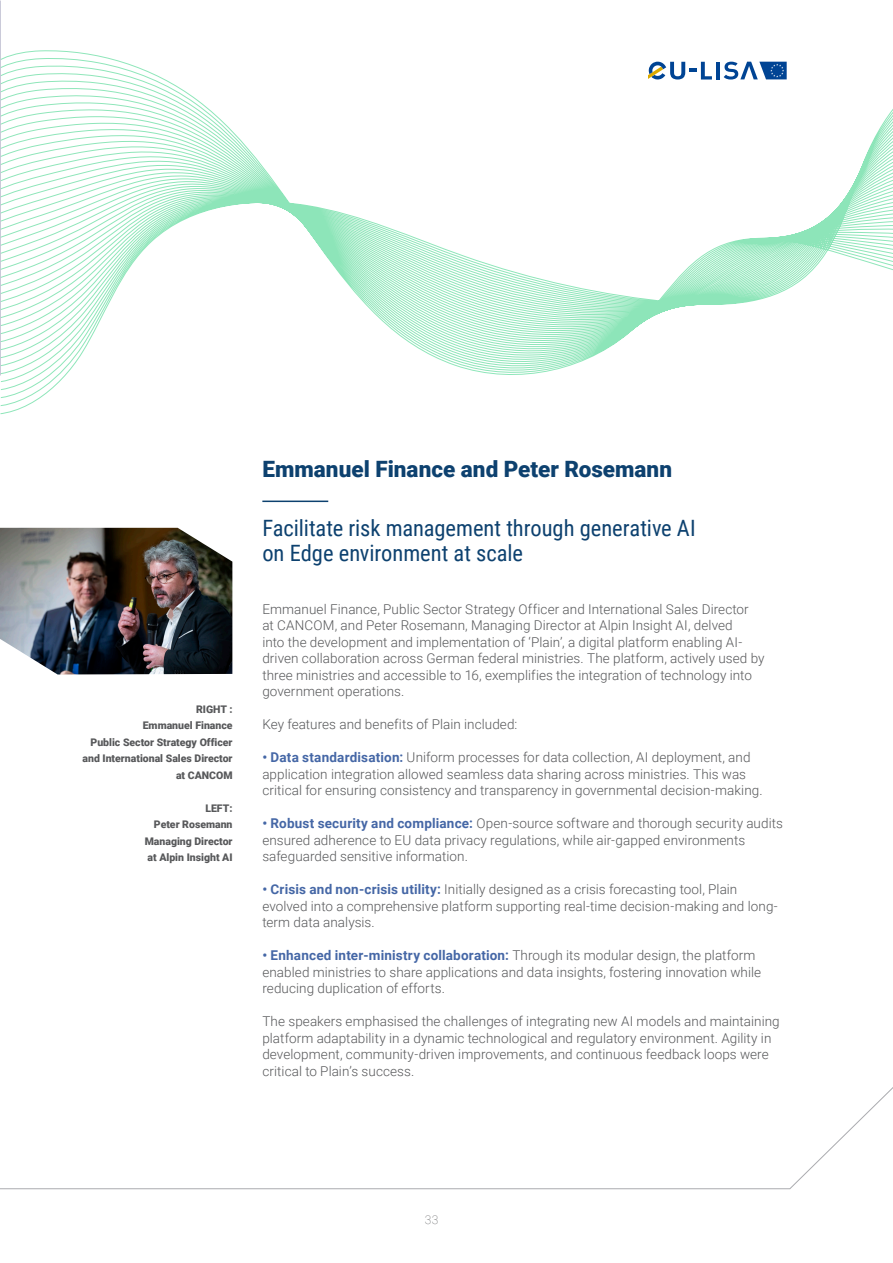
<style>
.page{position:relative;width:893px;height:1263px;background:#fff}
.page>*{position:absolute;margin:0;border:0;box-sizing:border-box;transform-origin:0 0}
.t1{font:22.5px/25.5px "Roboto Condensed";color:#0d416f}
.t2{font:900 22.5px "Roboto";color:#0d416f}
.t3{font:300 13.5px/16.5px "Roboto";letter-spacing:.005em;color:#57585a}
.t4{font:100 12px "Roboto";color:#57585a}
.t5{font:900 10.5px/16.5px "Roboto";color:#57585a;text-align:right}
.s1{font-weight:700;color:#4567a6}
</style>
<div class="page">
<svg style="left:0;top:1087px;width:893px;height:102px"></svg>
<hr style="left:262px;top:501px;width:66px;height:1px;background:#0d416f">
<img style="left:0;top:528px;width:232px;height:146px">
<svg style="left:0;top:47px;width:893px;height:368px"></svg>
<p class="t5" style="left:83px;top:700px;width:152px">RIGHT :<br>Emmanuel Finance<br>Public Sector Strategy Officer and International Sales Director at CANCOM</p>
<p class="t5" style="left:145px;top:799px;width:89px">LEFT:<br>Peter Rosemann<br>Managing Director at Alpin Insight AI</p>
<h1 class="t2" style="left:262px;top:453px;width:411px">Emmanuel Finance and Peter Rosemann</h1>
<h1 class="t1" style="left:262px;top:514px;width:435px">Facilitate risk management through generative AI on Edge environment at scale</h1>
<p class="t3" style="left:262px;top:600px;width:504px">Emmanuel Finance, Public Sector Strategy Officer and International Sales Director<br>at CANCOM, and Peter Rosemann, Managing Director at Alpin Insight AI, delved<br>into the development and implementation of ‘Plain’, a digital platform enabling AI&shy;driven collaboration across German federal ministries. The platform, actively used by three ministries and accessible to 16, exemplifies the integration of technology into government operations.</p>
<p class="t3" style="left:262px;top:716px;width:257px">Key features and benefits of Plain included:</p>
<p class="t3" style="left:262px;top:749px;width:502px"><span class="s1">• Data standardisation:</span> Uniform processes for data collection, AI deployment, and application integration allowed seamless data sharing across ministries. This was critical for ensuring consistency and transparency in governmental decision-making.</p>
<p class="t3" style="left:262px;top:815px;width:522px"><span class="s1">• Robust security and compliance:</span> Open-source software and thorough security audits ensured adherence to EU data privacy regulations, while air-gapped environments safeguarded sensitive information.</p>
<p class="t3" style="left:262px;top:881px;width:517px"><span class="s1">• Crisis and non-crisis utility:</span> Initially designed as a crisis forecasting tool, Plain evolved into a comprehensive platform supporting real-time decision-making and long&shy;term data analysis.</p>
<p class="t3" style="left:262px;top:947px;width:500px"><span class="s1">• Enhanced inter-ministry collaboration:</span> Through its modular design, the platform enabled ministries to share applications and data insights, fostering innovation while reducing duplication of efforts.</p>
<p class="t3" style="left:262px;top:1013px;width:519px">The speakers emphasised the challenges of integrating new AI models and maintaining platform adaptability in a dynamic technological and regulatory environment. Agility in development, community-driven improvements, and continuous feedback loops were critical to Plain’s success.</p>
<p class="t4" style="left:425px;top:1212px;width:15px">33</p>
</div>
